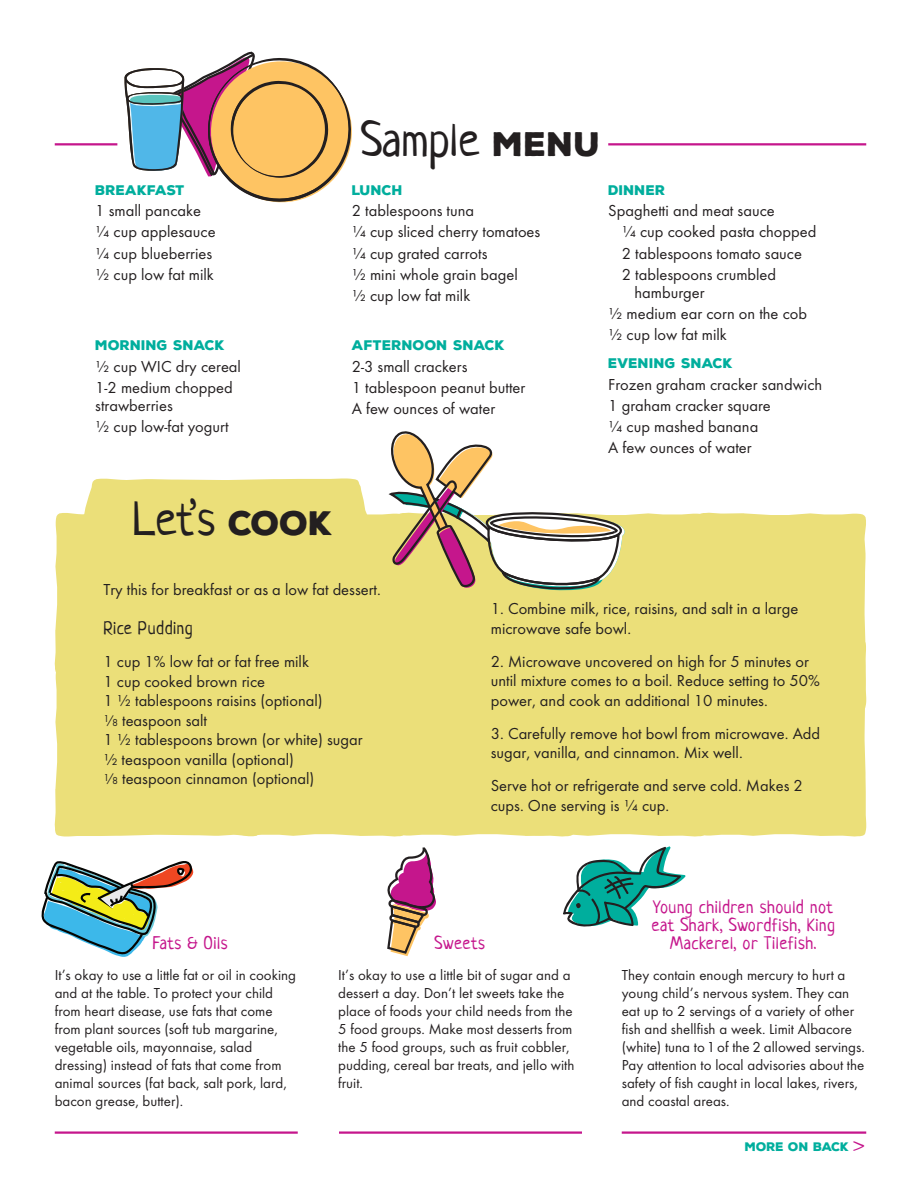
<style>
.page{position:relative;width:918px;height:1188px;background:#fff}
.page>*{position:absolute;margin:0;border:0;box-sizing:border-box;transform-origin:0 0}
.t1{font:48px "Neucha";color:#231f20}
.t2{font:18px/18px "Neucha";letter-spacing:.03em;color:#c5168c;text-align:center}
.t3{font:18px "Myriad Pro";color:#231f20}
.t4{font:18px "Neucha";letter-spacing:.03em;color:#231f20}
.t5{font:17.1px "Myriad Pro";color:#231f20}
.t6{font:16.5px/19.5px "Function";color:#231f20}
.t7{font:15px/18px "Function";color:#231f20}
.t8{font:900 13.5px "Nexa Rust Sans";color:#00ae9d}
.t9{font:900 12px "Nexa Rust Sans";letter-spacing:-.01em;color:#00ae9d}
.s1{font-family:"Nexa Rust Sans";font-weight:900;font-size:33px}
.s2{font-size:12px}
.s3{font-size:10.5px}
.s4{font-family:"Neucha";font-weight:400;font-size:18px;color:#c5168c}
</style>
<div class="page">
<svg style="left:41px;top:861px;width:153px;height:96px"></svg>
<svg style="left:84px;top:478px;width:283px;height:35px;background:#ece182"></svg>
<svg style="left:55px;top:513px;width:182px;height:323px;background:#ece081"></svg>
<div style="left:237px;top:513px;width:292px;height:125px;background:#ebdf79"></div>
<div style="left:575px;top:711px;width:291px;height:125px;background:#ebdf79"></div>
<div style="left:237px;top:638px;width:338px;height:198px;background:#ebdf79"></div>
<div style="left:529px;top:513px;width:337px;height:198px;background:#ebdf79"></div>
<hr style="left:608px;top:143px;width:258px;height:2px;background:#c5168c">
<hr style="left:55px;top:1131px;width:243px;height:3px;background:#c5168c">
<hr style="left:339px;top:1131px;width:243px;height:3px;background:#c5168c">
<hr style="left:622px;top:1131px;width:244px;height:3px;background:#c5168c">
<hr style="left:55px;top:143px;width:62px;height:2px;background:#c5168c">
<svg style="left:387px;top:847px;width:49px;height:109px"></svg>
<svg style="left:563px;top:846px;width:123px;height:81px"></svg>
<svg style="left:388px;top:431px;width:237px;height:161px"></svg>
<svg style="left:124px;top:51px;width:228px;height:152px"></svg>
<p class="t8" style="left:95px;top:181px;width:91px">BREAKFAST</p>
<p class="t6" style="left:95px;top:201px;width:107px">1 small pancake</p>
<p class="t6" style="left:95px;top:222px;width:122px">¼ cup applesauce</p>
<p class="t6" style="left:95px;top:243px;width:119px">¼ cup blueberries</p>
<p class="t6" style="left:95px;top:265px;width:120px">½ cup low fat milk</p>
<p class="t8" style="left:95px;top:336px;width:131px">MORNING SNACK</p>
<p class="t6" style="left:95px;top:356px;width:147px">½ cup WIC dry cereal</p>
<p class="t6" style="left:95px;top:378px;width:139px;line-height:18px">1-2 medium chopped strawberries</p>
<p class="t6" style="left:95px;top:417px;width:135px">½ cup low-fat yogurt</p>
<p class="t1" style="left:133px;top:489px;width:202px">Let’s <span class="s1">COOK</span></p>
<p class="t1" style="left:361px;top:110px;width:241px">Sample <span class="s1">MENU</span></p>
<p class="t8" style="left:352px;top:181px;width:52px">LUNCH</p>
<p class="t6" style="left:352px;top:201px;width:124px">2 tablespoons tuna</p>
<p class="t6" style="left:352px;top:222px;width:190px">¼ cup sliced cherry tomatoes</p>
<p class="t6" style="left:352px;top:243px;width:137px">¼ cup grated carrots</p>
<p class="t6" style="left:352px;top:265px;width:168px">½ mini whole grain bagel</p>
<p class="t6" style="left:352px;top:286px;width:120px">½ cup low fat milk</p>
<p class="t8" style="left:352px;top:336px;width:154px">AFTERNOON SNACK</p>
<p class="t6" style="left:352px;top:356px;width:117px">2-3 small crackers</p>
<p class="t6" style="left:352px;top:378px;width:175px">1 tablespoon peanut butter</p>
<p class="t6" style="left:352px;top:399px;width:145px">A few ounces of water</p>
<p class="t8" style="left:608px;top:181px;width:59px">DINNER</p>
<p class="t6" style="left:608px;top:201px;width:168px">Spaghetti and meat sauce</p>
<p class="t6" style="left:622px;top:222px;width:196px">¼ cup cooked pasta chopped</p>
<p class="t6" style="left:622px;top:243px;width:182px">2 tablespoons tomato sauce</p>
<p class="t6" style="left:634px;top:265px;width:143px;line-height:18px;text-indent:-13px">2 tablespoons crumbled hamburger</p>
<p class="t6" style="left:608px;top:304px;width:200px">½ medium ear corn on the cob</p>
<p class="t6" style="left:608px;top:325px;width:120px">½ cup low fat milk</p>
<p class="t8" style="left:608px;top:354px;width:126px">EVENING SNACK</p>
<p class="t6" style="left:608px;top:374px;width:216px">Frozen graham cracker sandwich</p>
<p class="t6" style="left:608px;top:396px;width:164px">1 graham cracker square</p>
<p class="t6" style="left:608px;top:417px;width:152px">¼ cup mashed banana</p>
<p class="t6" style="left:608px;top:438px;width:145px">A few ounces of water</p>
<p class="t6" style="left:103px;top:579px;width:279px">Try this for breakfast or as a low fat dessert.</p>
<p class="t4" style="left:103px;top:617px;width:91px">Rice Pudding</p>
<p class="t6" style="left:103px;top:652px;width:261px">1 cup 1% low fat or fat free milk<br>1 cup cooked brown rice<br>1 ½ tablespoons raisins (optional)<br><sup>1</sup><span class="s2">/</span><span class="s3">8</span> teaspoon salt<br>1 ½ tablespoons brown (or white) sugar ½ teaspoon vanilla (optional)<br><sup>1</sup><span class="s2">/</span><span class="s3">8</span> teaspoon cinnamon (optional)</p>
<p class="t3" style="left:77px;top:604px;width:55px;rotate:15deg">1yr bro</p>
<p class="t6" style="left:491px;top:599px;width:309px">1. Combine milk, rice, raisins, and salt in a large microwave safe bowl.</p>
<p class="t6" style="left:491px;top:651px;width:331px">2. Microwave uncovered on high for 5 minutes or until mixture comes to a boil. Reduce setting to 50% power, and cook an additional 10 minutes.</p>
<p class="t6" style="left:491px;top:723px;width:331px">3. Carefully remove hot bowl from microwave. Add sugar, vanilla, and cinnamon. Mix well.</p>
<p class="t6" style="left:491px;top:776px;width:314px">Serve hot or refrigerate and serve cold. Makes 2 cups. One serving is ¼ cup.</p>
<p class="t2" style="left:153px;top:934px;width:77px">Fats &amp; Oils</p>
<p class="t7" style="left:55px;top:967px;width:243px">It’s okay to use a little fat or oil in cooking and at the table. To protect your child from heart disease, use fats that come from plant sources (soft tub margarine, vegetable oils, mayonnaise, salad dressing) instead of fats that come from animal sources (fat back, salt pork, lard, bacon grease, butter).</p>
<p class="t3" style="left:60px;top:975px;width:55px">4yr bro</p>
<p class="t5" style="left:39px;top:1107px;width:52px;rotate:-39deg">1yr bro</p>
<p class="t2" style="left:435px;top:934px;width:52px">Sweets</p>
<p class="t7" style="left:338px;top:967px;width:238px">It’s okay to use a little bit of sugar and a dessert a day. Don’t let sweets take the place of foods your child needs from the 5 food groups. Make most desserts from the 5 food groups, such as fruit cobbler, pudding, cereal bar treats, and jello with fruit.</p>
<p class="t2" style="left:652px;top:898px;width:185px">Young children should not eat Shark, Swordfish, King<br>Mackerel, or Tilefish.</p>
<p class="t7" style="left:622px;top:967px;width:245px">They contain enough mercury to hurt a young child’s nervous system. They can eat up to 2 servings of a variety of other fish and shellfish a week. Limit Albacore (white) tuna to 1 of the 2 allowed servings.<br>Pay attention to local advisories about the safety of fish caught in local lakes, rivers, and coastal areas.</p>
<p class="t9" style="left:745px;top:1139px;width:121px">MORE ON BACK <span class="s4">&gt;</span></p>
</div>
